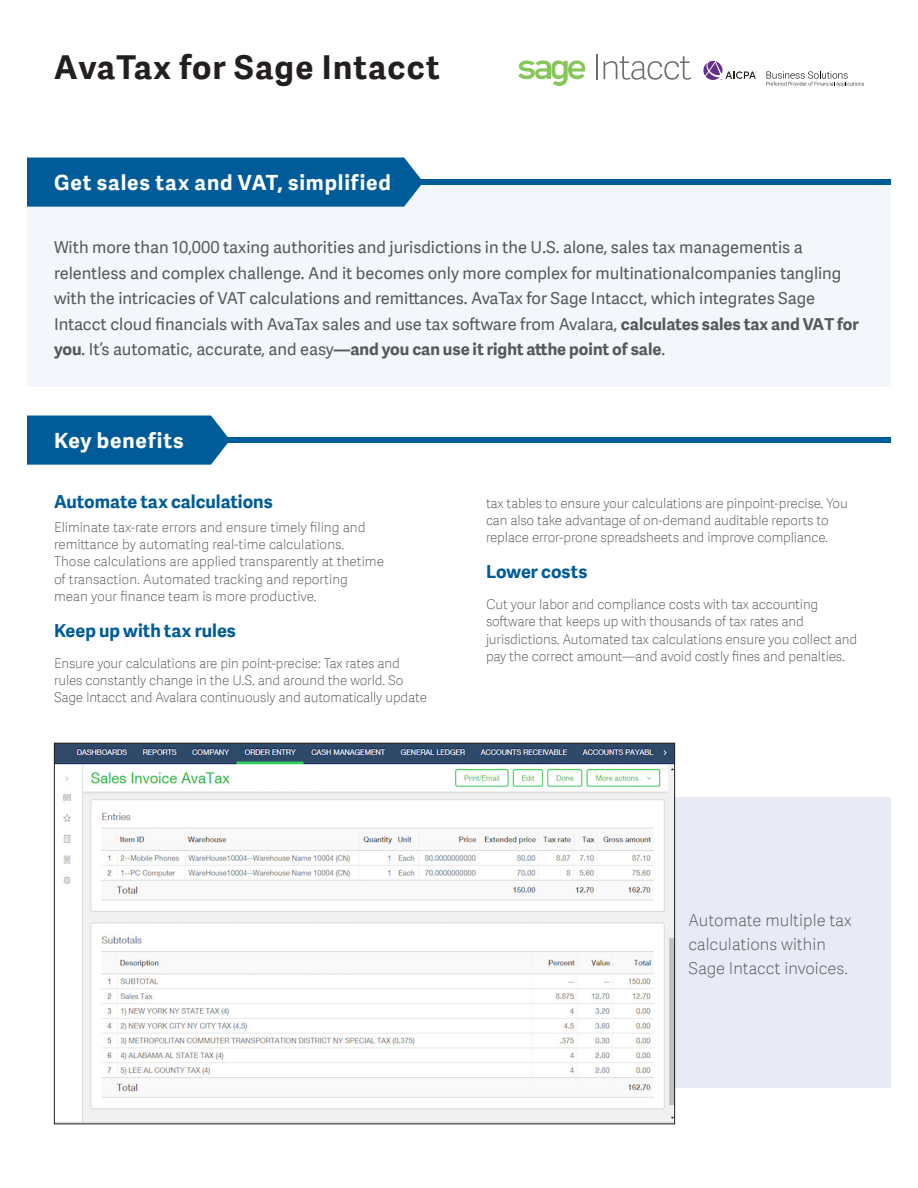
<style>
.page{position:relative;width:918px;height:1188px;background:#fff}
.page>*{position:absolute;margin:0;border:0;box-sizing:border-box;transform-origin:0 0}
.Document_title{font:700 33px "Adelle Sans SAGE";letter-spacing:.04em;color:#231f20}
.Header_in_Tab{font:700 21px "Adelle Sans SAGE";letter-spacing:.04em;color:#fff}
.Body_Copy{font:700 18px "Adelle Sans SAGE";color:#005c98}
.Subhead{font:700 18px "Adelle Sans SAGE";color:#005c98}
.Document_Intro_Body{font:16.5px/25.5px "Adelle Sans SAGE";color:#57585a}
.Captions{font:16.5px/24px "Adelle Sans SAGE Th";color:#57585a}
.Body_Copy-2{font:13.5px/17.2px "Adelle Sans SAGE Th";letter-spacing:-.01em;color:#57585a}
.s1{font-weight:700}
</style>
<div class="page">
<div style="left:27px;top:182px;width:864px;height:205px;background:#f3f6fa"></div>
<svg style="left:518px;top:60px;width:68px;height:26px"></svg>
<hr style="left:596px;top:54px;width:2px;height:25px;background:#6b706a">
<svg style="left:604px;top:56px;width:87px;height:24px"></svg>
<svg style="left:703px;top:61px;width:53px;height:19px"></svg>
<svg style="left:766px;top:71px;width:98px;height:16px"></svg>
<div style="left:54px;top:437px;width:837px;height:6px;background:#005c98"></div>
<div style="left:27px;top:416px;width:201px;height:49px;background:#005c98"></div>
<div style="left:27px;top:179px;width:864px;height:6px;background:#005c98"></div>
<div style="left:27px;top:158px;width:394px;height:49px;background:#005c98"></div>
<div style="left:675px;top:797px;width:216px;height:291px;background:#e8eaf5"></div>
<img style="left:56px;top:745px;width:617px;height:377px">
<p class="Document_title" style="left:54px;top:43px;width:387px">AvaTax for Sage Intacct</p>
<p class="Header_in_Tab" style="left:54px;top:167px;width:338px">Get sales tax and VAT, simplified</p>
<p class="Document_Intro_Body" style="left:54px;top:234px;width:806px">With more than 10,000 taxing authorities and jurisdictions in the U.S. alone, sales tax managementis a relentless and complex challenge. And it becomes only more complex for multinationalcompanies tangling with the intricacies of VAT calculations and remittances. AvaTax for Sage Intacct, which integrates Sage Intacct cloud financials with AvaTax sales and use tax software from Avalara, <span class="s1">calculates sales tax and VAT for you</span>. It’s automatic, accurate, and easy<span class="s1">—and you can use it right atthe point of sale</span>.</p>
<p class="Header_in_Tab" style="left:54px;top:425px;width:131px">Key benefits</p>
<p class="Subhead" style="left:54px;top:488px;width:220px">Automate tax calculations</p>
<p class="Body_Copy-2" style="left:54px;top:518px;width:332px">Eliminate tax-rate errors and ensure timely filing and remittance by automating real-time calculations.<br>Those calculations are applied transparently at thetime of transaction. Automated tracking and reporting mean your finance team is more productive.</p>
<p class="Body_Copy" style="left:54px;top:617px;width:183px">Keep up with tax rules</p>
<p class="Body_Copy-2" style="left:54px;top:654px;width:374px">Ensure your calculations are pin point-precise: Tax rates and rules constantly change in the U.S. and around the world. So<br>Sage Intacct and Avalara continuously and automatically update</p>
<p class="Body_Copy-2" style="left:486px;top:494px;width:363px">tax tables to ensure your calculations are pinpoint-precise. You can also take advantage of on-demand auditable reports to replace error-prone spreadsheets and improve compliance.</p>
<p class="Body_Copy" style="left:486px;top:559px;width:103px">Lower costs</p>
<p class="Body_Copy-2" style="left:486px;top:595px;width:373px">Cut your labor and compliance costs with tax accounting software that keeps up with thousands of tax rates and jurisdictions. Automated tax calculations ensure you collect and pay the correct amount—and avoid costly fines and penalties.</p>
<p class="Captions" style="left:688px;top:908px;width:165px">Automate multiple tax calculations within<br>Sage Intacct invoices.</p>
</div>
